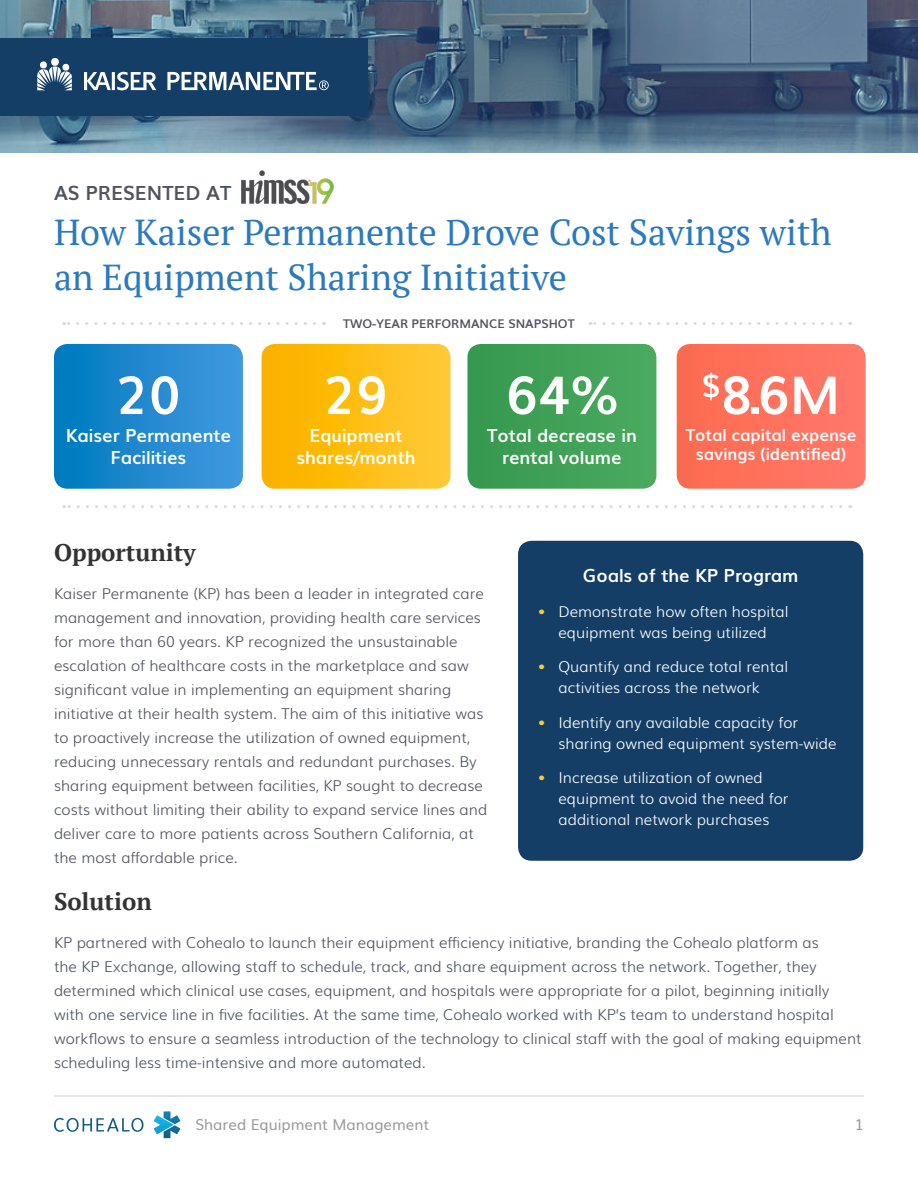
<style>
.page{position:relative;width:918px;height:1188px;background:#fff}
.page>*{position:absolute;margin:0;border:0;box-sizing:border-box;transform-origin:0 0}
.Metric_number{font:700 52.5px "Muli";color:#fff}
.t1{font:36px/45px "PT Serif";color:#2b79be}
.Heading_2{font:700 24px "PT Serif";color:#323332}
.Title_Subhead{font:700 19.5px "Muli";color:#4f5463}
.Callout_heading_1{font:700 18px/21.6px "Muli";color:#fff;text-align:center}
.Callout_heading_1-2{font:700 16.5px/19.8px "Muli";color:#fff;text-align:center}
.t2{font:300 15px/24px "Muli";color:#4f5463}
.t3{font:300 15px/21px "Muli";color:#fff;text-align:center}
.t4{font:15px "Muli";color:#989999}
.Metric_subhead{font:700 12px "Muli";color:#505462}
.s1{font-weight:700;color:#facc31}
</style>
<div class="page">
<hr style="left:54px;top:1096px;width:810px;height:1px;background:#cecbcc">
<svg style="left:54px;top:1118px;width:89px;height:14px"></svg>
<svg style="left:154px;top:1111px;width:26px;height:27px"></svg>
<svg style="left:0;top:0;width:918px;height:152px;background:#516d87"></svg>
<div style="left:0;top:39px;width:368px;height:77px;background:#143e66"></div>
<svg style="left:37px;top:58px;width:35px;height:32px"></svg>
<svg style="left:84px;top:72px;width:72px;height:18px"></svg>
<svg style="left:167px;top:72px;width:162px;height:18px"></svg>
<div style="left:518px;top:541px;width:345px;height:320px;background:#143e66;border-radius:14px"></div>
<svg style="left:54px;top:344px;width:189px;height:145px;background:#218acf"></svg>
<svg style="left:262px;top:344px;width:189px;height:145px;background:#fdbd15"></svg>
<svg style="left:467px;top:344px;width:189px;height:145px;background:#42a259"></svg>
<svg style="left:677px;top:344px;width:189px;height:145px;background:#fe725d"></svg>
<svg style="left:64px;top:322px;width:250px;height:3px"></svg>
<svg style="left:64px;top:505px;width:777px;height:3px"></svg>
<svg style="left:590px;top:322px;width:251px;height:3px"></svg>
<img style="left:241px;top:170px;width:93px;height:34px">
<p class="Title_Subhead" style="left:54px;top:177px;width:179px">AS PRESENTED AT</p>
<p class="t1" style="left:54px;top:209px;width:779px">How Kaiser Permanente Drove Cost Savings with an Equipment Sharing Initiative</p>
<p class="Metric_number" style="left:116px;top:353px;width:67px">20</p>
<p class="Callout_heading_1" style="left:66px;top:424px;width:167px">Kaiser Permanente<br>Facilities</p>
<p class="Metric_subhead" style="left:343px;top:314px;width:233px">TWO-YEAR PERFORMANCE SNAPSHOT</p>
<p class="Metric_number" style="left:323px;top:353px;width:67px">29</p>
<p class="Callout_heading_1" style="left:297px;top:424px;width:120px">Equipment shares/month</p>
<p class="Metric_number" style="left:505px;top:353px;width:115px">64%</p>
<p class="Callout_heading_1" style="left:487px;top:424px;width:151px">Total decrease in rental volume</p>
<p class="Metric_number" style="left:702px;top:353px;width:140px"><sup>$</sup>8.6M</p>
<p class="Callout_heading_1-2" style="left:686px;top:424px;width:172px">Total capital expense savings (identified)</p>
<p class="Heading_2" style="left:54px;top:537px;width:143px">Opportunity</p>
<p class="t2" style="left:54px;top:580px;width:435px">Kaiser Permanente (KP) has been a leader in integrated care management and innovation, providing health care services for more than 60 years. KP recognized the unsustainable escalation of healthcare costs in the marketplace and saw significant value in implementing an equipment sharing initiative at their health system. The aim of this initiative was to proactively increase the utilization of owned equipment, reducing unnecessary rentals and redundant purchases. By sharing equipment between facilities, KP sought to decrease costs without limiting their ability to expand service lines and deliver care to more patients across Southern California, at the most affordable price.</p>
<p class="Heading_2" style="left:54px;top:885px;width:99px">Solution</p>
<p class="t2" style="left:54px;top:929px;width:809px">KP partnered with Cohealo to launch their equipment efficiency initiative, branding the Cohealo platform as<br>the KP Exchange, allowing staff to schedule, track, and share equipment across the network. Together, they determined which clinical use cases, equipment, and hospitals were appropriate for a pilot, beginning initially with one service line in five facilities. At the same time, Cohealo worked with KP’s team to understand hospital workflows to ensure a seamless introduction of the technology to clinical staff with the goal of making equipment scheduling less time-intensive and more automated.</p>
<p class="Callout_heading_1" style="left:583px;top:564px;width:217px">Goals of the KP Program</p>
<p class="t3" style="left:538px;top:600px;width:252px"><span class="s1">•</span> Demonstrate how often hospital equipment was being utilized</p>
<p class="t3" style="left:538px;top:655px;width:251px"><span class="s1">•</span> Quantify and reduce total rental activities across the network</p>
<p class="t3" style="left:559px;top:711px;width:280px;text-align:left;text-indent:-20px"><span class="s1">•</span> Identify any available capacity for sharing owned equipment system-wide</p>
<p class="t3" style="left:559px;top:766px;width:231px;text-align:left;text-indent:-20px"><span class="s1">•</span> Increase utilization of owned equipment to avoid the need for additional network purchases</p>
<p class="t4" style="left:195px;top:1113px;width:236px">Shared Equipment Management</p>
<p class="t4" style="left:855px;top:1113px;width:11px">1</p>
</div>
